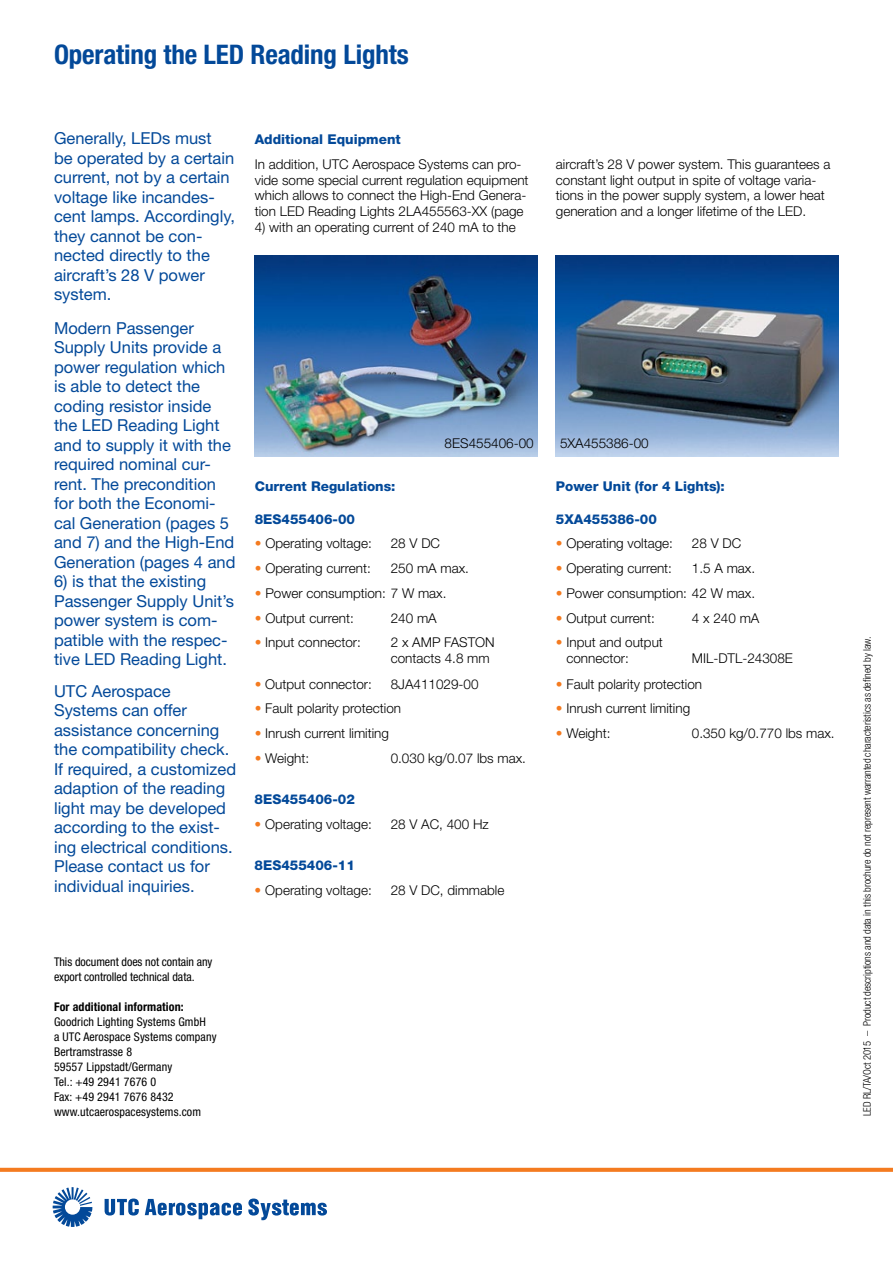
<style>
.page{position:relative;width:893px;height:1263px;background:#fff}
.page>*{position:absolute;margin:0;border:0;box-sizing:border-box;transform-origin:0 0}
.t1{font:700 condensed 27px "Helvetica Neue LT Std";letter-spacing:-.005em;color:#034999}
.t2{font:16.5px/19.5px "Helvetica Neue LT Std";color:#034999}
.t3{font:300 13.5px/15.8px "Helvetica Neue LT Std";color:#000}
.t4{font:800 13.5px "Helvetica Neue LT Std";color:#034999}
.t5{font:condensed 12px/15px "Helvetica Neue LT Std";letter-spacing:.01em;color:#000}
.t6{font:700 condensed 12px "Helvetica Neue LT Std";letter-spacing:.01em;color:#000}
.t7{font:300 condensed 10.5px "Helvetica Neue LT Std";letter-spacing:-.01em;color:#000}
.s1{color:#f47b20}
</style>
<div class="page">
<img style="left:255px;top:256px;width:283px;height:200px">
<img style="left:556px;top:256px;width:283px;height:200px">
<svg style="left:0;top:1167px;width:893px;height:5px;background:#f59349"></svg>
<svg style="left:53px;top:1187px;width:39px;height:40px"></svg>
<svg style="left:105px;top:1198px;width:34px;height:17px"></svg>
<svg style="left:248px;top:1198px;width:79px;height:22px"></svg>
<svg style="left:145px;top:1199px;width:97px;height:20px"></svg>
<h1 class="t1" style="left:54px;top:38px;width:356px">Operating the LED Reading Lights</h1>
<p class="t2" style="left:54px;top:128px;width:182px">Generally, LEDs must<br>be operated by a certain current, not by a certain voltage like incandes&shy;cent lamps. Accordingly, they cannot be con&shy;nected directly to the aircraft’s 28 V power system.</p>
<p class="t2" style="left:54px;top:318px;width:183px">Modern Passenger<br>Supply Units provide a power regulation which is able to detect the coding resistor inside the LED Reading Light and to supply it with the required nominal cur&shy;rent. The precondition for both the Economi&shy;cal Generation (pages 5 and 7) and the High-End<br>Generation (pages 4 and</p>
<p class="t2" style="left:54px;top:571px;width:181px">6) is that the existing<br>Passenger Supply Unit’s power system is com&shy;patible with the respec&shy;tive LED Reading Light.</p>
<p class="t2" style="left:54px;top:681px;width:184px">UTC Aerospace<br>Systems can offer assistance concerning the compatibility check.<br>If required, a customized adaption of the reading light may be developed according to the exist&shy;ing electrical conditions.<br>Please contact us for individual inquiries.</p>
<p class="t4" style="left:255px;top:131px;width:148px">Additional Equipment</p>
<p class="t3" style="left:255px;top:156px;width:275px">In addition, UTC Aerospace Systems can pro&shy;vide some special current regulation equipment which allows to connect the High-End Genera&shy;tion LED Reading Lights 2LA455563-XX (page</p>
<p class="t3" style="left:255px;top:219px;width:263px">4) with an operating current of 240 mA to the</p>
<p class="t3" style="left:556px;top:156px;width:276px">aircraft’s 28 V power system. This guarantees a constant light output in spite of voltage varia&shy;tions in the power supply system, a lower heat generation and a longer lifetime of the LED.</p>
<p class="t3" style="left:445px;top:435px;width:91px">8ES455406-00</p>
<p class="t3" style="left:560px;top:435px;width:90px">5XA455386-00</p>
<p class="t4" style="left:255px;top:478px;width:142px">Current Regulations:</p>
<p class="t4" style="left:255px;top:511px;width:102px">8ES455406-00</p>
<p class="t3" style="left:255px;top:535px;width:119px"><span class="s1">•</span> Operating voltage:</p>
<p class="t3" style="left:391px;top:535px;width:51px">28 V DC</p>
<p class="t3" style="left:255px;top:560px;width:118px"><span class="s1">•</span> Operating current:</p>
<p class="t3" style="left:391px;top:560px;width:80px">250 mA max.</p>
<p class="t3" style="left:255px;top:585px;width:193px"><span class="s1">•</span> Power consumption: 7 W max.</p>
<p class="t3" style="left:255px;top:610px;width:101px"><span class="s1">•</span> Output current:</p>
<p class="t3" style="left:391px;top:610px;width:48px">240 mA</p>
<p class="t3" style="left:255px;top:634px;width:108px"><span class="s1">•</span> Input connector:</p>
<p class="t3" style="left:391px;top:634px;width:106px">2 x AMP FASTON contacts 4.8 mm</p>
<p class="t3" style="left:255px;top:676px;width:119px"><span class="s1">•</span> Output connector:</p>
<p class="t3" style="left:391px;top:676px;width:89px">8JA411029-00</p>
<p class="t3" style="left:255px;top:700px;width:148px"><span class="s1">•</span> Fault polarity protection</p>
<p class="t3" style="left:255px;top:725px;width:136px"><span class="s1">•</span> Inrush current limiting</p>
<p class="t3" style="left:255px;top:750px;width:56px"><span class="s1">•</span> Weight:</p>
<p class="t3" style="left:391px;top:750px;width:137px">0.030 kg/0.07 lbs max.</p>
<p class="t4" style="left:255px;top:791px;width:102px">8ES455406-02</p>
<p class="t3" style="left:255px;top:816px;width:119px"><span class="s1">•</span> Operating voltage:</p>
<p class="t3" style="left:391px;top:816px;width:100px">28 V AC, 400 Hz</p>
<p class="t4" style="left:255px;top:857px;width:102px">8ES455406-11</p>
<p class="t3" style="left:255px;top:882px;width:119px"><span class="s1">•</span> Operating voltage:</p>
<p class="t3" style="left:391px;top:882px;width:115px">28 V DC, dimmable</p>
<p class="t4" style="left:556px;top:478px;width:171px">Power Unit (for 4 Lights):</p>
<p class="t4" style="left:556px;top:511px;width:103px">5XA455386-00</p>
<p class="t3" style="left:556px;top:535px;width:119px"><span class="s1">•</span> Operating voltage:</p>
<p class="t3" style="left:692px;top:535px;width:51px">28 V DC</p>
<p class="t3" style="left:556px;top:560px;width:118px"><span class="s1">•</span> Operating current:</p>
<p class="t3" style="left:692px;top:560px;width:65px">1.5 A max.</p>
<p class="t3" style="left:556px;top:585px;width:201px"><span class="s1">•</span> Power consumption: 42 W max.</p>
<p class="t3" style="left:556px;top:610px;width:101px"><span class="s1">•</span> Output current:</p>
<p class="t3" style="left:692px;top:610px;width:69px">4 x 240 mA</p>
<p class="t3" style="left:566px;top:634px;width:98px;text-indent:-11px"><span class="s1">•</span> Input and output connector:</p>
<p class="t3" style="left:692px;top:650px;width:103px">MIL-DTL-24308E</p>
<p class="t3" style="left:556px;top:676px;width:148px"><span class="s1">•</span> Fault polarity protection</p>
<p class="t3" style="left:556px;top:700px;width:136px"><span class="s1">•</span> Inrush current limiting</p>
<p class="t3" style="left:556px;top:725px;width:56px"><span class="s1">•</span> Weight:</p>
<p class="t3" style="left:692px;top:725px;width:144px">0.350 kg/0.770 lbs max.</p>
<p class="t5" style="left:54px;top:954px;width:160px">This document does not contain any export controlled technical data.</p>
<p class="t6" style="left:54px;top:999px;width:131px">For additional information:</p>
<p class="t5" style="left:54px;top:1014px;width:164px">Goodrich Lighting Systems GmbH<br>a UTC Aerospace Systems company<br>Bertramstrasse 8<br>59557 Lippstadt/Germany<br>Tel.: +49 2941 7676 0<br>Fax: +49 2941 7676 8432 www.utcaerospacesystems.com</p>
<p class="t7" style="left:861px;top:1116px;width:481px;rotate:-90deg">LED RL/TA/Oct 2015 – Product descriptions and data in this brochure do not represent warranted characteristics as defined by law.</p>
</div>
